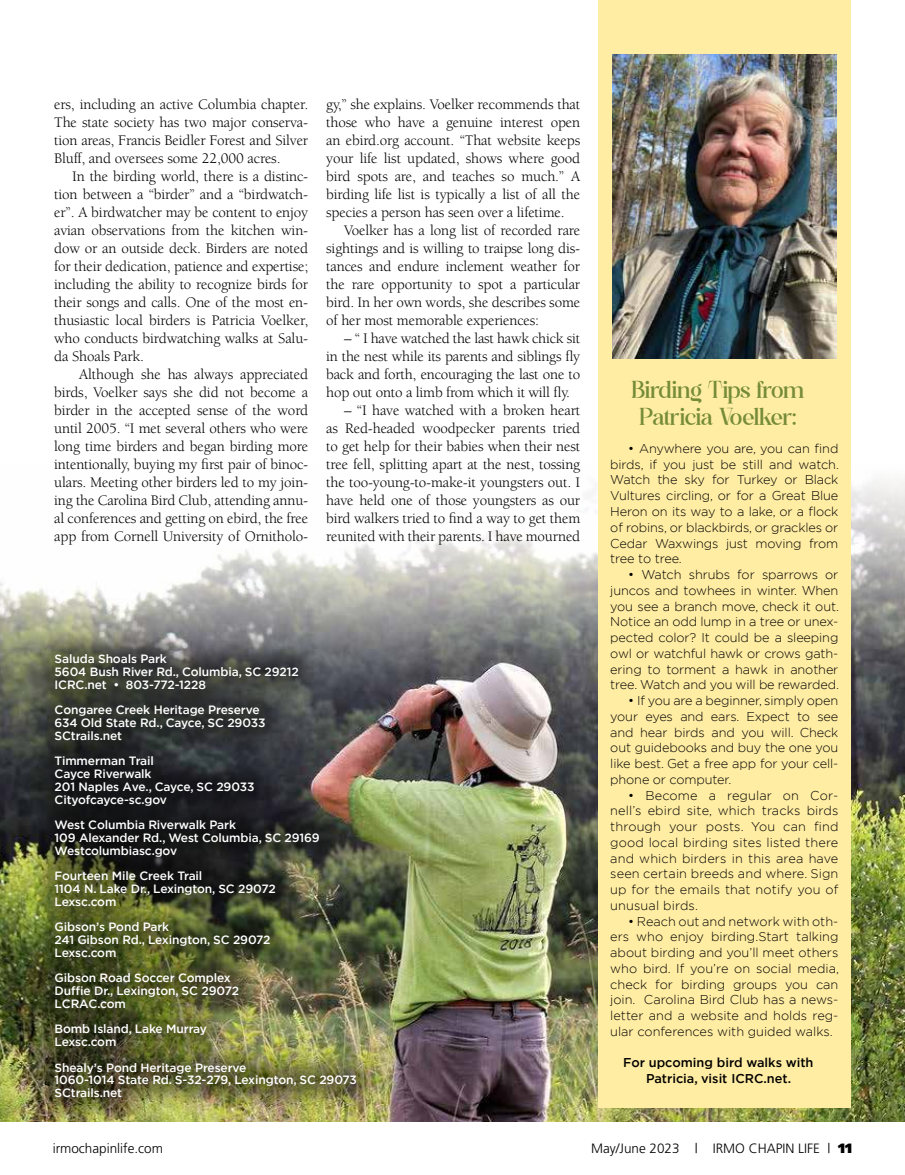
<style>
.page{position:relative;width:905px;height:1175px;background:#fff}
.page>*{position:absolute;margin:0;border:0;box-sizing:border-box;transform-origin:0 0}
.t1{font:19.5px/27px "Galgine";letter-spacing:-.03em;color:#758b38;text-align:center}
.t2{font:15px/18px "Berkeley";letter-spacing:-.01em;color:#000;text-align:justify}
.t3{font:300 13.5px "Frutiger";color:#000}
.t4{font:300 12.75px/15.8px "Gotham";letter-spacing:-.01em;color:#000;text-align:justify}
.t5{font:500 12.75px/15.8px "Gotham";color:#000;text-align:center}
.t6{font:500 12px/12.8px "Gotham";letter-spacing:-.01em;color:#fff}
.s1{font-weight:900}
</style>
<div class="page">
<img style="left:0;top:464px;width:904px;height:657px">
<div style="left:598px;top:0;width:252px;height:1107px;background:#ffeda3"></div>
<div style="left:27px;top:626px;width:357px;height:499px;background:#000;opacity:.5"></div>
<img style="left:613px;top:54px;width:223px;height:305px">
<p class="t2" style="left:54px;top:95px;width:255px">ers, including an active Columbia chapter.<br>The state society has two major conserva&shy;tion areas, Francis Beidler Forest and Silver Bluff, and oversees some 22,000 acres.</p>
<p class="t2" style="left:54px;top:167px;width:255px;text-indent:18px">In the birding world, there is a distinc&shy;tion between a “birder” and a “birdwatch&shy;er”. A birdwatcher may be content to enjoy avian observations from the kitchen win&shy;dow or an outside deck. Birders are noted for their dedication, patience and expertise; including the ability to recognize birds for their songs and calls. One of the most en&shy;thusiastic local birders is Patricia Voelker, who conducts birdwatching walks at Salu&shy;da Shoals Park.</p>
<p class="t2" style="left:54px;top:365px;width:255px;text-indent:25px">Although she has always appreciated birds, Voelker says she did not become a birder in the accepted sense of the word until 2005. “I met several others who were long time birders and began birding more intentionally, buying my first pair of binoc&shy;ulars. Meeting other birders led to my join&shy;ing the Carolina Bird Club, attending annu&shy;al conferences and getting on ebird, the free app from Cornell University of Ornitholo-</p>
<p class="t2" style="left:326px;top:95px;width:255px">gy,” she explains. Voelker recommends that those who have a genuine interest open an ebird.org account. “That website keeps your life list updated, shows where good bird spots are, and teaches so much.” A birding life list is typically a list of all the species a person has seen over a lifetime.</p>
<p class="t2" style="left:326px;top:221px;width:255px;text-indent:18px">Voelker has a long list of recorded rare sightings and is willing to traipse long dis&shy;tances and endure inclement weather for the rare opportunity to spot a particular bird. In her own words, she describes some of her most memorable experiences:</p>
<p class="t2" style="left:326px;top:329px;width:255px;text-indent:18px">– “ I have watched the last hawk chick sit in the nest while its parents and siblings fly back and forth, encouraging the last one to hop out onto a limb from which it will fly.</p>
<p class="t2" style="left:326px;top:401px;width:255px;text-indent:18px">– “I have watched with a broken heart as Red-headed woodpecker parents tried to get help for their babies when their nest tree fell, splitting apart at the nest, tossing the too-young-to-make-it youngsters out. I have held one of those youngsters as our bird walkers tried to find a way to get them reunited with their parents. I have mourned</p>
<p class="t6" style="left:55px;top:652px;width:245px">Saluda Shoals Park<br>5604 Bush River Rd., Columbia, SC 29212<br>ICRC.net • 803-772-1228</p>
<p class="t6" style="left:55px;top:703px;width:212px">Congaree Creek Heritage Preserve<br>634 Old State Rd., Cayce, SC 29033<br>SCtrails.net</p>
<p class="t6" style="left:55px;top:754px;width:201px">Timmerman Trail<br>Cayce Riverwalk<br>201 Naples Ave., Cayce, SC 29033<br>Cityofcayce-sc.gov</p>
<p class="t6" style="left:55px;top:818px;width:267px">West Columbia Riverwalk Park<br>109 Alexander Rd., West Columbia, SC 29169<br>Westcolumbiasc.gov</p>
<p class="t6" style="left:55px;top:869px;width:223px">Fourteen Mile Creek Trail<br>1104 N. Lake Dr., Lexington, SC 29072<br>Lexsc.com</p>
<p class="t6" style="left:55px;top:920px;width:217px">Gibson’s Pond Park<br>241 Gibson Rd., Lexington, SC 29072<br>Lexsc.com</p>
<p class="t6" style="left:55px;top:971px;width:186px">Gibson Road Soccer Complex<br>Duffie Dr., Lexington, SC 29072<br>LCRAC.com</p>
<p class="t6" style="left:55px;top:1022px;width:154px">Bomb Island, Lake Murray<br>Lexsc.com</p>
<p class="t6" style="left:55px;top:1060px;width:304px">Shealy’s Pond Heritage Preserve<br>1060-1014 State Rd. S-32-279, Lexington, SC 29073<br>SCtrails.net</p>
<h1 class="t1" style="left:631px;top:374px;width:175px">Birding Tips from<br>Patricia Voelker:</h1>
<p class="t4" style="left:610px;top:440px;width:230px;text-indent:18px">• Anywhere you are, you can find birds, if you just be still and watch.<br>Watch the sky for Turkey or Black Vultures circling, or for a Great Blue Heron on its way to a lake, or a flock of robins, or blackbirds, or grackles or Cedar Waxwings just moving from tree to tree.</p>
<p class="t4" style="left:610px;top:566px;width:230px;text-indent:18px">• Watch shrubs for sparrows or juncos and towhees in winter. When you see a branch move, check it out.<br>Notice an odd lump in a tree or unex&shy;pected color? It could be a sleeping owl or watchful hawk or crows gath&shy;ering to torment a hawk in another tree. Watch and you will be rewarded.</p>
<p class="t4" style="left:610px;top:692px;width:230px;text-indent:18px">• If you are a beginner, simply open your eyes and ears. Expect to see and hear birds and you will. Check out guidebooks and buy the one you like best. Get a free app for your cell&shy;phone or computer.</p>
<p class="t4" style="left:610px;top:786px;width:230px;text-indent:18px">• Become a regular on Cor&shy;nell’s ebird site, which tracks birds through your posts. You can find good local birding sites listed there and which birders in this area have seen certain breeds and where. Sign up for the emails that notify you of unusual birds.</p>
<p class="t4" style="left:610px;top:912px;width:230px;text-indent:18px">• Reach out and network with oth&shy;ers who enjoy birding.Start talking about birding and you’ll meet others who bird. If you’re on social media, check for birding groups you can join. Carolina Bird Club has a news&shy;letter and a website and holds reg&shy;ular conferences with guided walks.</p>
<p class="t5" style="left:623px;top:1054px;width:192px">For upcoming bird walks with<br>Patricia, visit ICRC.net.</p>
<p class="t3" style="left:53px;top:1140px;width:112px">irmochapinlife.com</p>
<p class="t3" style="left:591px;top:1140px;width:262px">May/June 2023 | IRMO CHAPIN LIFE | <span class="s1">11</span></p>
</div>
